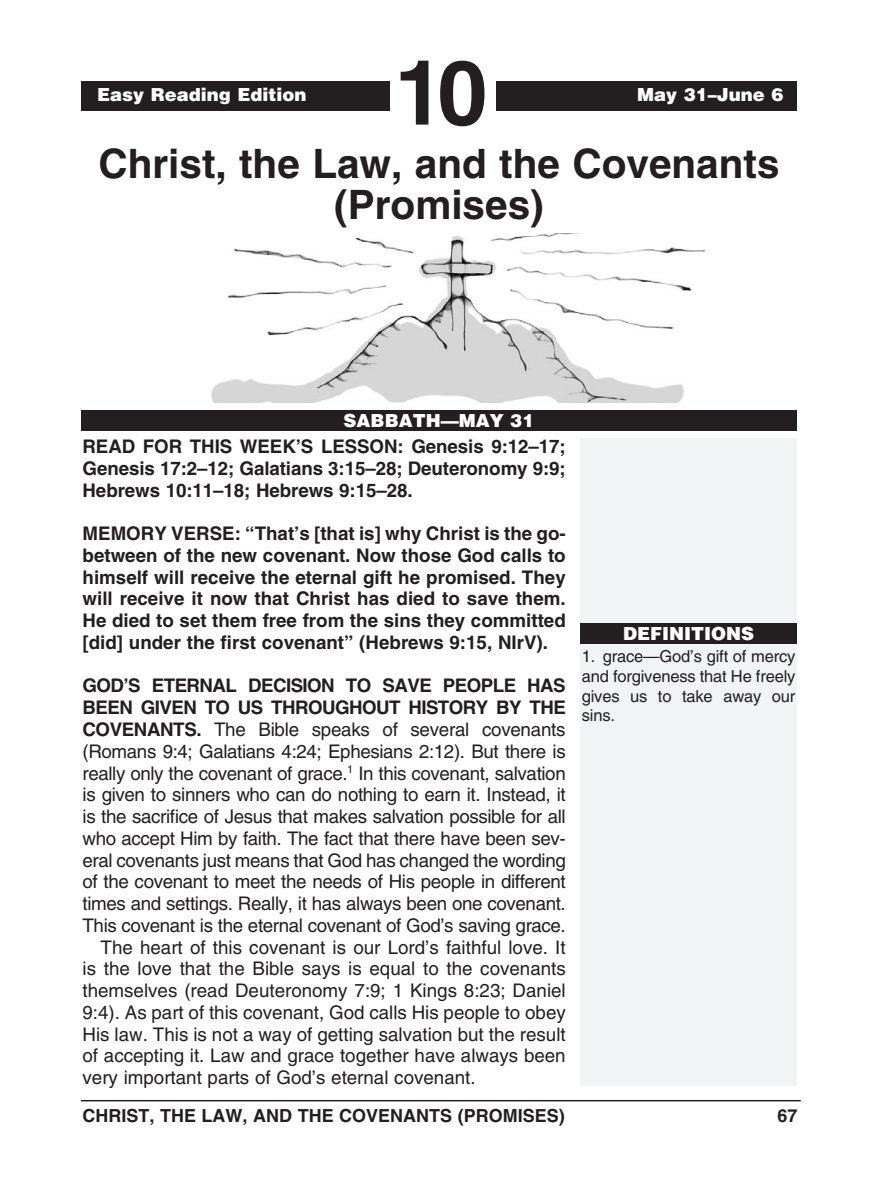
<style>
.page{position:relative;width:878px;height:1202px;background:#fff}
.page>*{position:absolute;margin:0;border:0;box-sizing:border-box;transform-origin:0 0}
.Lesson_Number{font:700 90px "Helvetica LT Std";color:#231f20}
._0-Lesson_Title{font:700 40.5px/40.5px "Helvetica LT Std";color:#231f20;text-align:center}
._3-Body_X_indent{font:18.75px/21.8px "Helvetica LT Std";letter-spacing:-.02em;color:#231f20;text-align:justify}
._4-Body_X_indent_bol{font:700 18.75px/21.8px "Helvetica LT Std";color:#231f20;text-align:justify}
._1-Body{font:18.75px/21.8px "Helvetica LT Std";color:#231f20;text-align:justify}
.Footers{font:700 18px "Helvetica LT Std";color:#231f20}
.Running_Heads{font:900 18px "Helvetica LT Std";color:#fff}
.Sabbath_Heading{font:900 18px "Helvetica LT Std";color:#fff}
._7-footnotes{font:16.5px/19.5px "Helvetica LT Std";letter-spacing:-.01em;color:#231f20;text-align:justify}
.s1{font-weight:700}
</style>
<div class="page">
<div style="left:580px;top:438px;width:216px;height:647px;background:#f2f3f4"></div>
<div style="left:81px;top:81px;width:715px;height:30px;background:#231f20"></div>
<div style="left:81px;top:410px;width:715px;height:21px;background:#231f20"></div>
<img style="left:211px;top:233px;width:495px;height:170px">
<hr style="left:81px;top:1100px;width:719px;height:1px;background:#231f20">
<div style="left:580px;top:623px;width:216px;height:21px;background:#231f20"></div>
<div style="left:390px;top:0;width:106px;height:138px;background:#fff"></div>
<p class="Lesson_Number" style="left:394px;top:38px;width:94px">10</p>
<p class="Running_Heads" style="left:97px;top:83px;width:211px">Easy Reading Edition</p>
<p class="Running_Heads" style="left:637px;top:83px;width:148px">May 31–June 6</p>
<p class="_0-Lesson_Title" style="left:98px;top:143px;width:682px">Christ, the Law, and the Covenants (Promises)</p>
<p class="Sabbath_Heading" style="left:343px;top:409px;width:192px">SABBATH—MAY 31</p>
<p class="_4-Body_X_indent_bol" style="left:82px;top:435px;width:485px">READ FOR THIS WEEK’S LESSON: Genesis 9:12–17; Genesis 17:2–12; Galatians 3:15–28; Deuteronomy 9:9; Hebrews 10:11–18; Hebrews 9:15–28.</p>
<p class="_4-Body_X_indent_bol" style="left:82px;top:522px;width:485px">MEMORY VERSE: “That’s [that is] why Christ is the go&shy;between of the new covenant. Now those God calls to himself will receive the eternal gift he promised. They will receive it now that Christ has died to save them.<br>He died to set them free from the sins they committed [did] under the first covenant” (Hebrews 9:15, NIrV).</p>
<p class="_3-Body_X_indent" style="left:82px;top:675px;width:485px"><span class="s1">GOD’S ETERNAL DECISION TO SAVE PEOPLE HAS BEEN GIVEN TO US THROUGHOUT HISTORY BY THE COVENANTS.</span> The Bible speaks of several covenants (Romans 9:4; Galatians 4:24; Ephesians 2:12). But there is really only the covenant of grace.<sup>1</sup> In this covenant, salvation is given to sinners who can do nothing to earn it. Instead, it is the sacrifice of Jesus that makes salvation possible for all who accept Him by faith. The fact that there have been sev&shy;eral covenants just means that God has changed the wording of the covenant to meet the needs of His people in different times and settings. Really, it has always been one covenant.<br>This covenant is the eternal covenant of God’s saving grace.</p>
<p class="_1-Body" style="left:82px;top:936px;width:484px;text-indent:18px">The heart of this covenant is our Lord’s faithful love. It is the love that the Bible says is equal to the covenants themselves (read Deuteronomy 7:9; 1 Kings 8:23; Daniel 9:4). As part of this covenant, God calls His people to obey His law. This is not a way of getting salvation but the result of accepting it. Law and grace together have always been very important parts of God’s eternal covenant.</p>
<p class="Running_Heads" style="left:623px;top:622px;width:132px">DEFINITIONS</p>
<p class="_7-footnotes" style="left:581px;top:647px;width:215px">1. grace—God’s gift of mercy and forgiveness that He freely gives us to take away our sins.</p>
<p class="Footers" style="left:82px;top:1104px;width:484px">CHRIST, THE LAW, AND THE COVENANTS (PROMISES)</p>
<p class="Footers" style="left:777px;top:1104px;width:22px">67</p>
</div>
